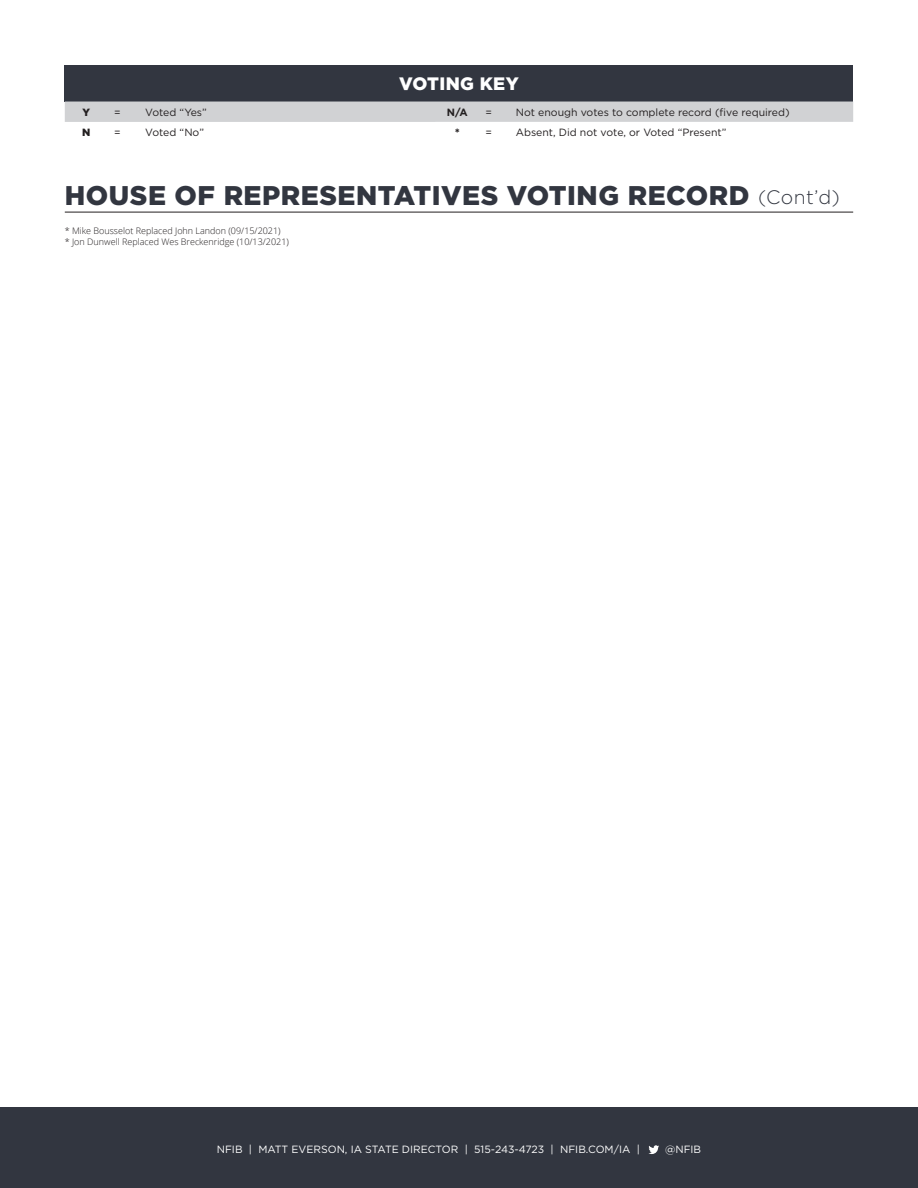
<style>
.page{position:relative;width:918px;height:1188px;background:#fff}
.page>*{position:absolute;margin:0;border:0;box-sizing:border-box;transform-origin:0 0}
.t1{font:900 27px "Gotham";letter-spacing:.02em;color:#323640}
.t2{font:900 18px "Gotham";letter-spacing:.02em;color:#fff}
.t3{font:10.5px "Gotham";color:#231f20}
.t4{font:10.5px "Gotham";color:#fff}
.t5{font:900 10.5px "Gotham";color:#231f20}
.t6{font:700 10.5px "Gotham";color:#231f20}
.t7{font:300 9px "Open Sans";color:#231f20}
.s1{font-weight:300;font-size:19.5px}
</style>
<div class="page">
<div style="left:0;top:1107px;width:918px;height:81px;background:#323640"></div>
<svg style="left:648px;top:1145px;width:11px;height:9px"></svg>
<hr style="left:65px;top:212px;width:788px;height:1px;background:#231f20">
<div style="left:65px;top:65px;width:788px;height:37px;background:#323640"></div>
<div style="left:65px;top:102px;width:788px;height:20px;background:#d1d2d4"></div>
<p class="t2" style="left:399px;top:72px;width:121px">VOTING KEY</p>
<p class="t5" style="left:83px;top:105px;width:9px">Y</p>
<p class="t3" style="left:114px;top:105px;width:8px">=</p>
<p class="t3" style="left:145px;top:105px;width:63px">Voted “Yes”</p>
<p class="t6" style="left:447px;top:105px;width:22px">N/A</p>
<p class="t3" style="left:486px;top:105px;width:8px">=</p>
<p class="t3" style="left:516px;top:105px;width:275px">Not enough votes to complete record (five required)</p>
<p class="t5" style="left:82px;top:125px;width:10px">N</p>
<p class="t3" style="left:114px;top:126px;width:8px">=</p>
<p class="t3" style="left:145px;top:126px;width:60px">Voted “No”</p>
<p class="t5" style="left:455px;top:125px;width:6px">*</p>
<p class="t3" style="left:486px;top:126px;width:8px">=</p>
<p class="t3" style="left:516px;top:126px;width:212px">Absent, Did not vote, or Voted “Present”</p>
<p class="t1" style="left:65px;top:177px;width:777px">HOUSE OF REPRESENTATIVES VOTING RECORD <span class="s1">(Cont’d)</span></p>
<p class="t7" style="left:65px;top:225px;width:217px">* Mike Bousselot Replaced John Landon (09/15/2021)</p>
<p class="t7" style="left:65px;top:236px;width:226px">* Jon Dunwell Replaced Wes Breckenridge (10/13/2021)</p>
<p class="t4" style="left:217px;top:1142px;width:425px">NFIB | MATT EVERSON, IA STATE DIRECTOR | 515-243-4723 | NFIB.COM/IA |</p>
<p class="t4" style="left:665px;top:1142px;width:38px">@NFIB</p>
</div>
